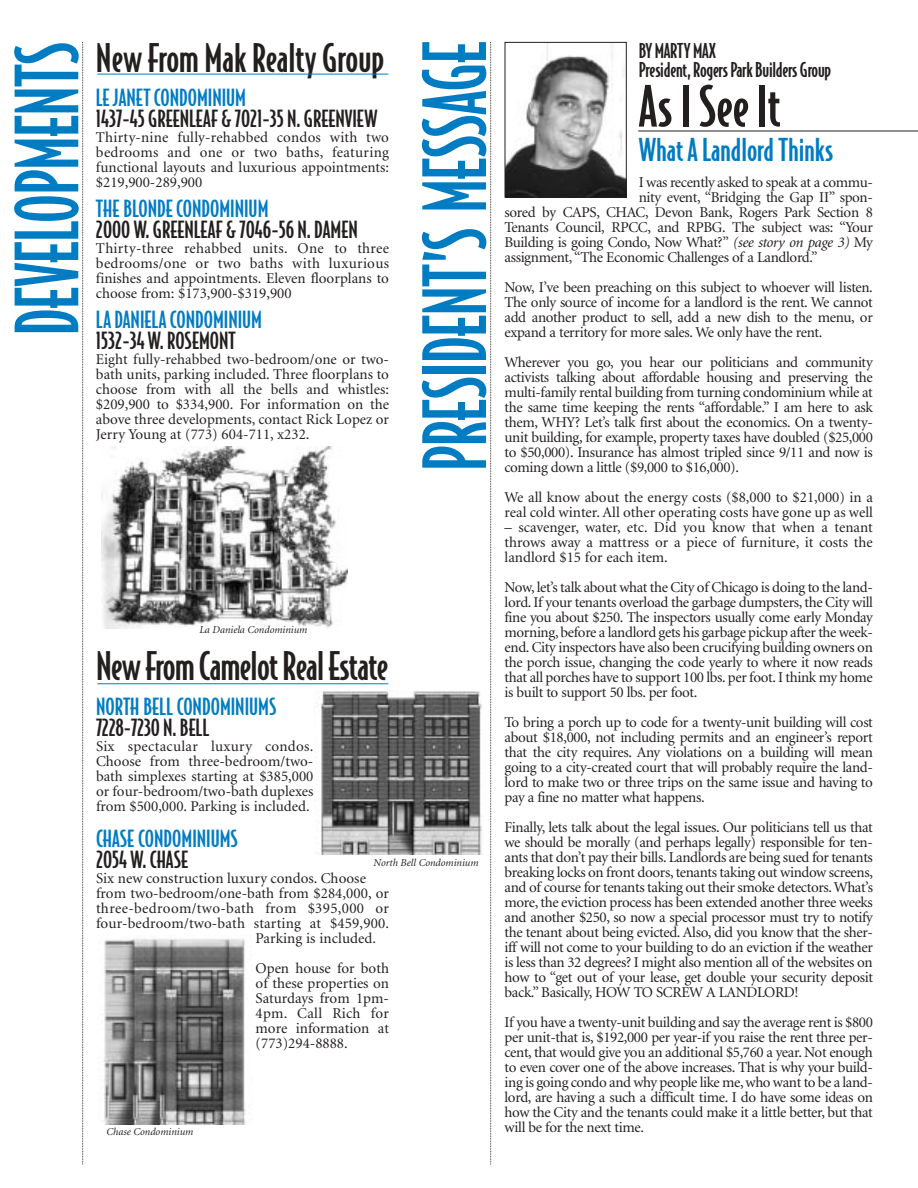
<style>
.page{position:relative;width:918px;height:1188px;background:#fff}
.page>*{position:absolute;margin:0;border:0;box-sizing:border-box;transform-origin:0 0}
.t1{font:500 82.5px "Bodega Sans";letter-spacing:-.01em;color:#007cc3;scale:.85 1}
.t2{font:500 54px "Bodega Sans";color:#231f1f}
.t3{font:500 37.5px "Bodega Sans";letter-spacing:-.015em;color:#231f1f}
.t4{font:500 30px "Bodega Sans";color:#007cc3}
.t5{font:500 22.5px "Bodega Sans";color:#231f1f}
.t6{font:500 22.5px "Bodega Sans";color:#007cc3}
.t7{font:500 19.5px/19.5px "Bodega Sans";letter-spacing:-.015em;color:#231f1f}
.t8{font:15px/15px "Minion";letter-spacing:-.015em;color:#231f1f;text-align:justify}
.t9{font:15px "Minion";letter-spacing:.005em;color:#231f1f}
.t10{font:15px "Minion";letter-spacing:.01em;color:#231f1f}
.t11{font:15px "Minion";letter-spacing:.025em;color:#231f1f}
.t12{font:italic 10.5px "Minion";color:#231f1f}
.s1{font-style:italic}
</style>
<div class="page">
<svg style="left:490px;top:42px;width:1px;height:1123px"></svg>
<hr style="left:638px;top:131px;width:280px;height:1px;background:#231f1f">
<img style="left:507px;top:44px;width:118px;height:151px">
<div style="left:505px;top:42px;width:122px;height:155px;border:1px solid #231f1f"></div>
<img style="left:101px;top:446px;width:246px;height:183px">
<hr style="left:97px;top:74px;width:291px;height:1px;background:#007cc3">
<hr style="left:97px;top:683px;width:291px;height:1px;background:#007cc3">
<svg style="left:82px;top:42px;width:1px;height:1123px"></svg>
<img style="left:104px;top:938px;width:142px;height:187px">
<img style="left:316px;top:691px;width:166px;height:164px">
<h1 class="t1" style="left:14px;top:335px;width:347px;rotate:-90deg">DEVELOPMENTS</h1>
<h1 class="t1" style="left:422px;top:471px;width:507px;rotate:-90deg">PRESIDENT’S MESSAGE</h1>
<h3 class="t7" style="left:639px;top:42px;width:194px">BY MARTY MAX<br>President, Rogers Park Builders Group</h3>
<h3 class="t3" style="left:96px;top:43px;width:290px">New From Mak Realty Group</h3>
<h3 class="t6" style="left:96px;top:89px;width:152px">LEJANET CONDOMINIUM</h3>
<h3 class="t5" style="left:96px;top:110px;width:283px">1437-45 GREENLEAF &amp; 7021-35 N. GREENVIEW</h3>
<p class="t8" style="left:96px;top:131px;width:295px">Thirty-nine fully-rehabbed condos with two bedrooms and one or two baths, featuring functional layouts and luxurious appointments: $219,900-289,900</p>
<h3 class="t6" style="left:96px;top:200px;width:174px">THE BLONDE CONDOMINIUM</h3>
<h3 class="t5" style="left:96px;top:221px;width:263px">2000 W. GREENLEAF &amp; 7046-56 N. DAMEN</h3>
<p class="t8" style="left:96px;top:242px;width:295px">Thirty-three rehabbed units. One to three bedrooms/one or two baths with luxurious finishes and appointments. Eleven floorplans to choose from: $173,900-$319,900</p>
<h3 class="t6" style="left:96px;top:311px;width:168px">LADANIELA CONDOMINIUM</h3>
<h3 class="t5" style="left:96px;top:332px;width:141px">1532-34 W. ROSEMONT</h3>
<p class="t8" style="left:96px;top:353px;width:295px">Eight fully-rehabbed two-bedroom/one or two&shy;bath units, parking included. Three floorplans to choose from with all the bells and whistles: $209,900 to $334,900. For information on the above three developments, contact Rick Lopez or Jerry Young at (773) 604-711, x232.</p>
<h2 class="t2" style="left:639px;top:85px;width:143px">As I See It</h2>
<h3 class="t4" style="left:639px;top:138px;width:196px">What A Landlord Thinks</h3>
<p class="t8" style="left:639px;top:176px;width:236px">I was recently asked to speak at a commu-</p>
<p class="t8" style="left:639px;top:191px;width:236px">nity event, “Bridging the Gap II” spon-</p>
<p class="t8" style="left:505px;top:206px;width:370px">sored by CAPS, CHAC, Devon Bank, Rogers Park Section 8</p>
<p class="t8" style="left:505px;top:221px;width:370px">Tenants Council, RPCC, and RPBG. The subject was: “Your</p>
<p class="t8" style="left:505px;top:236px;width:370px">Building is going Condo, Now What?” <span class="s1">(see story on page 3)</span> My</p>
<p class="t8" style="left:505px;top:251px;width:315px">assignment, “The Economic Challenges of a Landlord.”</p>
<p class="t8" style="left:505px;top:281px;width:370px">Now, I’ve been preaching on this subject to whoever will listen.<br>The only source of income for a landlord is the rent. We cannot add another product to sell, add a new dish to the menu, or expand a territory for more sales. We only have the rent.</p>
<p class="t8" style="left:505px;top:356px;width:370px">Wherever you go, you hear our politicians and community activists talking about affordable housing and preserving the multi-family rental building from turning condominium while at the same time keeping the rents “affordable.” I am here to ask them, WHY? Let’s talk first about the economics. On a twenty&shy;unit building, for example, property taxes have doubled ($25,000 to $50,000). Insurance has almost tripled since 9/11 and now is coming down a little ($9,000 to $16,000).</p>
<p class="t8" style="left:505px;top:491px;width:370px">We all know about the energy costs ($8,000 to $21,000) in a real cold winter. All other operating costs have gone up as well</p>
<p class="t8" style="left:505px;top:521px;width:370px">– scavenger, water, etc. Did you know that when a tenant throws away a mattress or a piece of furniture, it costs the landlord $15 for each item.</p>
<p class="t8" style="left:505px;top:581px;width:370px">Now,let’s talk about what the City of Chicago is doing to the land&shy;lord. If your tenants overload the garbage dumpsters, the City will fine you about $250. The inspectors usually come early Monday morning, before a landlord gets his garbage pickup after the week&shy;end. City inspectors have also been crucifying building owners on the porch issue, changing the code yearly to where it now reads that all porches have to support 100 lbs. per foot. I think my home is built to support 50 lbs. per foot.</p>
<p class="t8" style="left:505px;top:716px;width:370px">To bring a porch up to code for a twenty-unit building will cost about $18,000, not including permits and an engineer’s report that the city requires. Any violations on a building will mean going to a city-created court that will probably require the land&shy;lord to make two or three trips on the same issue and having to pay a fine no matter what happens.</p>
<p class="t8" style="left:505px;top:821px;width:370px">Finally, lets talk about the legal issues. Our politicians tell us that we should be morally (and perhaps legally) responsible for ten&shy;ants that don’t pay their bills. Landlords are being sued for tenants breaking locks on front doors, tenants taking out window screens, and of course for tenants taking out their smoke detectors. What’s more, the eviction process has been extended another three weeks and another $250, so now a special processor must try to notify the tenant about being evicted. Also, did you know that the sher&shy;iff will not come to your building to do an eviction if the weather is less than 32 degrees? I might also mention all of the websites on how to “get out of your lease, get double your security deposit back.” Basically, HOW TO SCREW A LANDLORD!</p>
<p class="t8" style="left:505px;top:1016px;width:370px">If you have a twenty-unit building and say the average rent is $800 per unit-that is, $192,000 per year-if you raise the rent three per&shy;cent, that would give you an additional $5,760 a year. Not enough to even cover one of the above increases. That is why your build&shy;ing is going condo and why people like me, who want to be a land&shy;lord, are having a such a difficult time. I do have some ideas on how the City and the tenants could make it a little better, but that will be for the next time.</p>
<p class="t12" style="left:199px;top:626px;width:109px">La Daniela Condominium</p>
<h3 class="t3" style="left:96px;top:651px;width:294px">New From Camelot Real Estate</h3>
<h3 class="t6" style="left:96px;top:697px;width:182px">NORTH BELL CONDOMINIUMS</h3>
<h3 class="t5" style="left:96px;top:718px;width:115px">7228-7230 N. BELL</h3>
<p class="t8" style="left:96px;top:740px;width:219px">Six spectacular luxury condos.<br>Choose from three-bedroom/two&shy;bath simplexes starting at $385,000 or four-bedroom/two-bath duplexes from $500,000. Parking is included.</p>
<h3 class="t6" style="left:96px;top:829px;width:144px">CHASE CONDOMINIUMS</h3>
<h3 class="t5" style="left:96px;top:850px;width:94px">2054 W. CHASE</h3>
<p class="t9" style="left:96px;top:872px;width:272px">Six new construction luxury condos. Choose</p>
<p class="t9" style="left:96px;top:887px;width:295px">from two-bedroom/one-bath from $284,000, or</p>
<p class="t11" style="left:96px;top:902px;width:295px">three-bedroom/two-bath from $395,000 or</p>
<p class="t10" style="left:96px;top:917px;width:295px">four-bedroom/two-bath starting at $459,900.</p>
<p class="t9" style="left:256px;top:932px;width:122px">Parking is included.</p>
<p class="t8" style="left:256px;top:962px;width:135px">Open house for both of these properties on Saturdays from 1pm-4pm. Call Rich for more information at (773)294-8888.</p>
<p class="t12" style="left:373px;top:858px;width:106px">North Bell Condominium</p>
<p class="t12" style="left:106px;top:1128px;width:88px">Chase Condominium</p>
</div>
